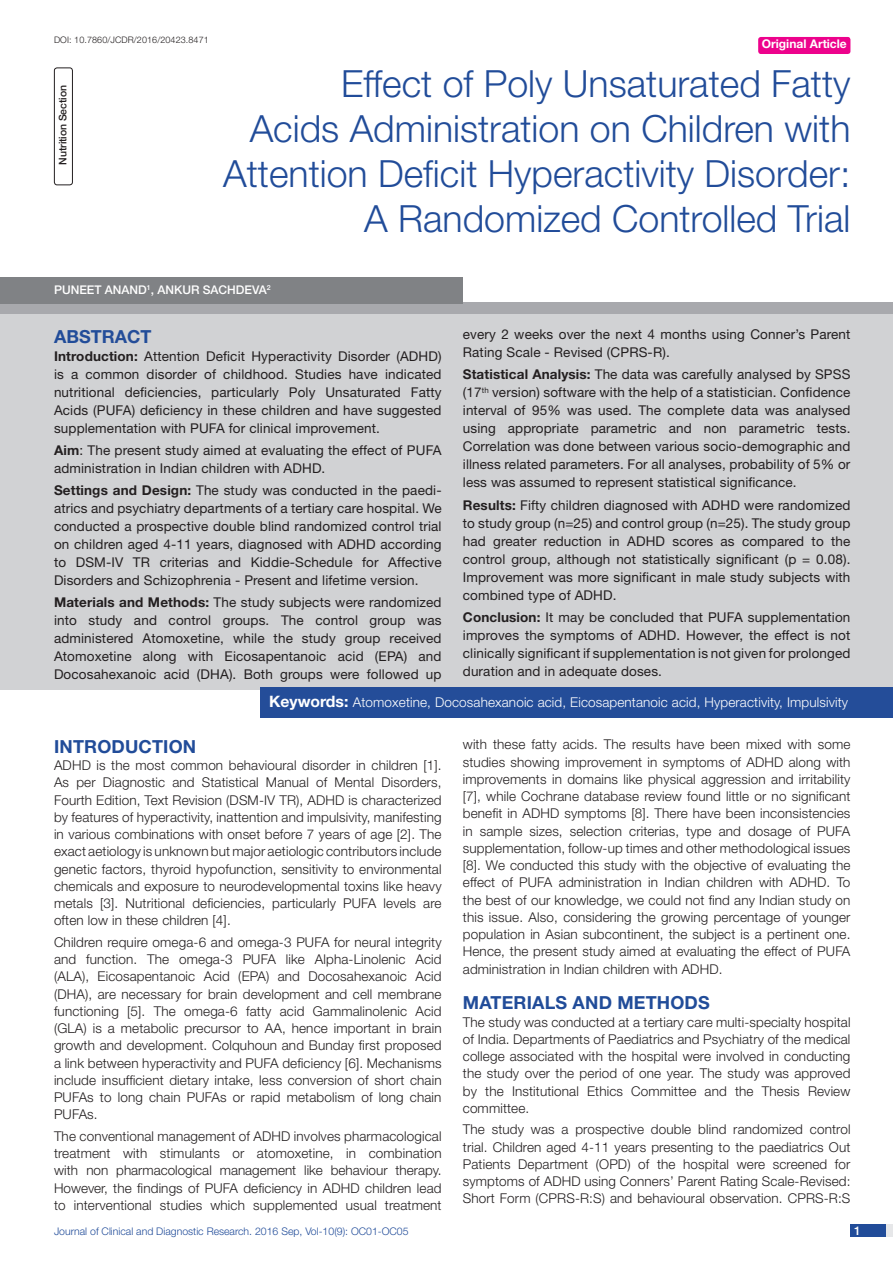
<style>
.page{position:relative;width:893px;height:1263px;background:#fff}
.page>*{position:absolute;margin:0;border:0;box-sizing:border-box;transform-origin:0 0}
.t1{font:300 37.5px/45px "Helvetica Neue";color:#214c99;text-align:right}
.Level_1{font:700 18px "Helvetica Neue";letter-spacing:.01em;color:#214c99}
.Abstract_head{font:700 18px "Helvetica Neue";color:#214c99}
.Body_text{font:300 13.5px/17.2px "Helvetica Neue";letter-spacing:.01em;color:#231f20;text-align:justify}
.Abstract_Text{font:13.5px/18px "Helvetica Neue";letter-spacing:.01em;color:#231f20;text-align:justify}
.t2{font:300 13.5px "Helvetica Neue";letter-spacing:.01em;color:#fff}
.Author{font:500 12px "Helvetica Neue";color:#fff}
.t3{font:700 12px "Helvetica Neue";color:#fff}
.t4{font:300 10.5px "Helvetica Neue";color:#214c99}
.t5{font:500 10.5px "Helvetica Neue";letter-spacing:-.01em;color:#231f20}
.DOI{font:300 9px "Helvetica Neue";letter-spacing:.01em;color:#231f20}
.s1{color:#244d99}
.s2{font-weight:700}
.s3{font-weight:700;font-size:15.75px}
</style>
<div class="page">
<div style="left:850px;top:1224px;width:43px;height:13px;background:#e6e7e9"></div>
<div style="left:850px;top:1224px;width:35px;height:13px;background:#214c99"></div>
<div style="left:758px;top:37px;width:92px;height:17px;background:#ed028c;border-radius:3px"></div>
<div style="left:0;top:302px;width:893px;height:12px;background:#a8a9ad"></div>
<div style="left:0;top:314px;width:893px;height:376px;background:#d1d2d4"></div>
<div style="left:261px;top:688px;width:632px;height:30px;background:#244d99"></div>
<div style="left:0;top:277px;width:463px;height:27px;background:#808285"></div>
<div style="left:54px;top:68px;width:19px;height:117px;border:1px solid #231f20;border-radius:3px"></div>
<p class="DOI" style="left:54px;top:35px;width:156px">DOI: 10.7860/JCDR/2016/20423.8471</p>
<p class="t3" style="left:762px;top:37px;width:87px">Original Article</p>
<p class="t5" style="left:56px;top:165px;width:81px;rotate:-90deg">NUTRITION SECTION</p>
<p class="t1" style="left:223px;top:60px;width:629px">Effect of Poly Unsaturated Fatty<br>Acids Administration on Children with Attention Deficit Hyperactivity Disorder:<br>A Randomized Controlled Trial</p>
<p class="Author" style="left:54px;top:283px;width:68px">PUNEET ANAN</p>
<p class="Author" style="left:138px;top:283px;width:134px">D<sup>1</sup>, ANKUR SACHDEVA<sup>2</sup></p>
<p class="Abstract_head" style="left:54px;top:325px;width:98px">ABST<span class="s1">RAC</span>T</p>
<p class="Abstract_Text" style="left:54px;top:347px;width:389px"><span class="s2">Introduction:</span> Attention Deficit Hyperactivity Disorder (ADHD) is a common disorder of childhood. Studies have indicated nutritional deficiencies, particularly Poly Unsaturated Fatty Acids (PUFA) deficiency in these children and have suggested supplementation with PUFA for clinical improvement.</p>
<p class="Abstract_Text" style="left:54px;top:441px;width:389px"><span class="s2">Aim</span>: The present study aimed at evaluating the effect of PUFA administration in Indian children with ADHD.</p>
<p class="Abstract_Text" style="left:54px;top:481px;width:389px"><span class="s2">Settings and Design:</span> The study was conducted in the paedi&shy;atrics and psychiatry departments of a tertiary care hospital. We conducted a prospective double blind randomized control trial on children aged 4-11 years, diagnosed with ADHD according to DSM-IV TR criterias and Kiddie-Schedule for Affective Disorders and Schizophrenia - Present and lifetime version.</p>
<p class="Abstract_Text" style="left:54px;top:593px;width:389px"><span class="s2">Materials and Methods:</span> The study subjects were randomized into study and control groups. The control group was administered Atomoxetine, while the study group received Atomoxetine along with Eicosapentanoic acid (EPA) and Docosahexanoic acid (DHA). Both groups were followed up</p>
<p class="Abstract_Text" style="left:463px;top:325px;width:389px">every 2 weeks over the next 4 months using Conner’s Parent<br>Rating Scale - Revised (CPRS-R).</p>
<p class="Abstract_Text" style="left:463px;top:365px;width:389px"><span class="s2">Statistical Analysis:</span> The data was carefully analysed by SPSS (17<sup>th</sup> version) software with the help of a statistician. Confidence interval of 95% was used. The complete data was analysed using appropriate parametric and non parametric tests.<br>Correlation was done between various socio-demographic and illness related parameters. For all analyses, probability of 5% or less was assumed to represent statistical significance.</p>
<p class="Abstract_Text" style="left:463px;top:496px;width:389px"><span class="s2">Results:</span> Fifty children diagnosed with ADHD were randomized to study group (n=25) and control group (n=25). The study group had greater reduction in ADHD scores as compared to the control group, although not statistically significant (p = 0.08).<br>Improvement was more significant in male study subjects with combined type of ADHD.</p>
<p class="Abstract_Text" style="left:463px;top:608px;width:389px"><span class="s2">Conclusion:</span> It may be concluded that PUFA supplementation improves the symptoms of ADHD. However, the effect is not clinically significant if supplementation is not given for prolonged duration and in adequate doses.</p>
<p class="t2" style="left:269px;top:693px;width:581px"><span class="s3">Keywords:</span> Atomoxetine, Docosahexanoic acid, Eicosapentanoic acid, Hyperactivity, Impulsivity</p>
<p class="Level_1" style="left:54px;top:735px;width:144px">Introduction</p>
<p class="Body_text" style="left:54px;top:756px;width:389px">ADHD is the most common behavioural disorder in children [1].<br>As per Diagnostic and Statistical Manual of Mental Disorders, Fourth Edition, Text Revision (DSM-IV TR), ADHD is characterized by features of hyperactivity, inattention and impulsivity, manifesting in various combinations with onset before 7 years of age [2]. The exact aetiology is unknown but major aetiologic contributors include genetic factors, thyroid hypofunction, sensitivity to environmental chemicals and exposure to neurodevelopmental toxins like heavy metals [3]. Nutritional deficiencies, particularly PUFA levels are often low in these children [4].</p>
<p class="Body_text" style="left:54px;top:933px;width:389px">Children require omega-6 and omega-3 PUFA for neural integrity and function. The omega-3 PUFA like Alpha-Linolenic Acid (ALA), Eicosapentanoic Acid (EPA) and Docosahexanoic Acid (DHA), are necessary for brain development and cell membrane functioning [5]. The omega-6 fatty acid Gammalinolenic Acid (GLA) is a metabolic precursor to AA, hence important in brain growth and development. Colquhoun and Bunday first proposed a link between hyperactivity and PUFA deficiency [6]. Mechanisms include insufficient dietary intake, less conversion of short chain PUFAs to long chain PUFAs or rapid metabolism of long chain PUFAs.</p>
<p class="Body_text" style="left:54px;top:1127px;width:389px">The conventional management of ADHD involves pharmacological treatment with stimulants or atomoxetine, in combination with non pharmacological management like behaviour therapy.<br>However, the findings of PUFA deficiency in ADHD children lead to interventional studies which supplemented usual treatment</p>
<p class="Body_text" style="left:463px;top:736px;width:389px">with these fatty acids. The results have been mixed with some studies showing improvement in symptoms of ADHD along with improvements in domains like physical aggression and irritability [7], while Cochrane database review found little or no significant benefit in ADHD symptoms [8]. There have been inconsistencies in sample sizes, selection criterias, type and dosage of PUFA supplementation, follow-up times and other methodological issues [8]. We conducted this study with the objective of evaluating the effect of PUFA administration in Indian children with ADHD. To the best of our knowledge, we could not find any Indian study on this issue. Also, considering the growing percentage of younger population in Asian subcontinent, the subject is a pertinent one.<br>Hence, the present study aimed at evaluating the effect of PUFA administration in Indian children with ADHD.</p>
<p class="Level_1" style="left:463px;top:992px;width:248px">Materials and Methods</p>
<p class="Body_text" style="left:463px;top:1013px;width:389px">The study was conducted at a tertiary care multi-specialty hospital of India. Departments of Paediatrics and Psychiatry of the medical college associated with the hospital were involved in conducting the study over the period of one year. The study was approved by the Institutional Ethics Committee and the Thesis Review committee.</p>
<p class="Body_text" style="left:463px;top:1121px;width:389px">The study was a prospective double blind randomized control trial. Children aged 4-11 years presenting to the paediatrics Out Patients Department (OPD) of the hospital were screened for symptoms of ADHD using Conners’ Parent Rating Scale-Revised:<br>Short Form (CPRS-R:S) and behavioural observation. CPRS-R:S</p>
<p class="t4" style="left:54px;top:1225px;width:356px">Journal of Clinical and Diagnostic Research. 2016 Sep, Vol-10(9): OC01-OC05</p>
<p class="Author" style="left:854px;top:1223px;width:8px">1</p>
</div>
